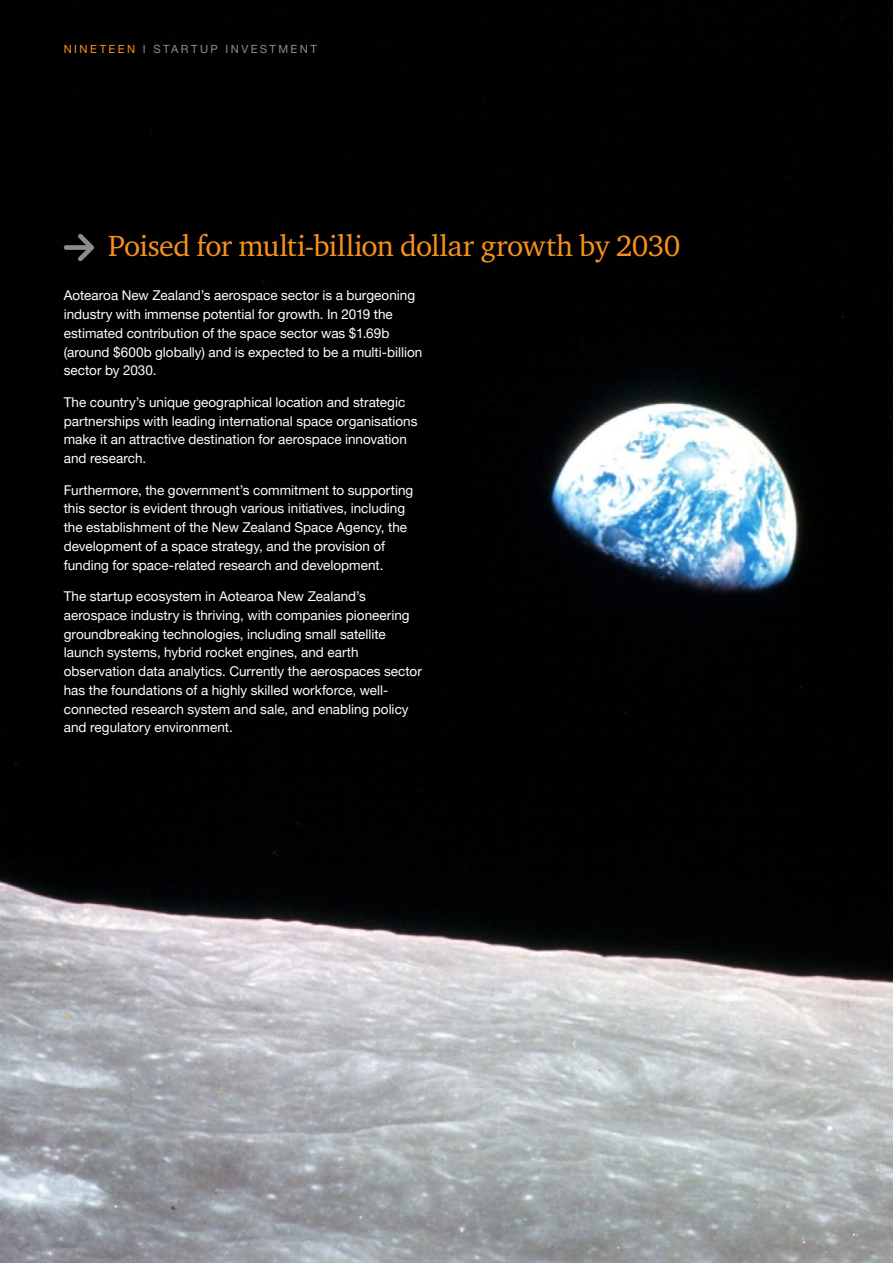
<style>
.page{position:relative;width:893px;height:1263px;background:#fff}
.page>*{position:absolute;margin:0;border:0;box-sizing:border-box;transform-origin:0 0}
.t1{font:30px "Charter ITC Pro";letter-spacing:-.015em;color:#f7901e}
.t2{font:13.5px/18.8px "Helvetica Neue LT Pro";color:#fff}
.t3{font:11.25px "Helvetica Neue LT Pro";letter-spacing:.215em;color:#8a8c8e}
.s1{color:#f7901e}
</style>
<div class="page">
<img style="left:0;top:0;width:893px;height:1263px">
<svg style="left:64px;top:234px;width:30px;height:27px"></svg>
<p class="t3" style="left:64px;top:42px;width:255px"><span class="s1">NINETEEN</span> I STARTUP INVESTMENT</p>
<h1 class="t1" style="left:108px;top:227px;width:574px">Poised for multi-billion dollar growth by 2030</h1>
<p class="t2" style="left:64px;top:286px;width:360px">Aotearoa New Zealand’s aerospace sector is a burgeoning industry with immense potential for growth. In 2019 the estimated contribution of the space sector was $1.69b (around $600b globally) and is expected to be a multi-billion sector by 2030.</p>
<p class="t2" style="left:64px;top:392px;width:355px">The country’s unique geographical location and strategic partnerships with leading international space organisations make it an attractive destination for aerospace innovation and research.</p>
<p class="t2" style="left:64px;top:480px;width:351px">Furthermore, the government’s commitment to supporting this sector is evident through various initiatives, including the establishment of the New Zealand Space Agency, the development of a space strategy, and the provision of funding for space-related research and development.</p>
<p class="t2" style="left:64px;top:586px;width:360px">The startup ecosystem in Aotearoa New Zealand’s aerospace industry is thriving, with companies pioneering groundbreaking technologies, including small satellite launch systems, hybrid rocket engines, and earth observation data analytics. Currently the aerospaces sector has the foundations of a highly skilled workforce, well&shy;connected research system and sale, and enabling policy and regulatory environment.</p>
</div>
